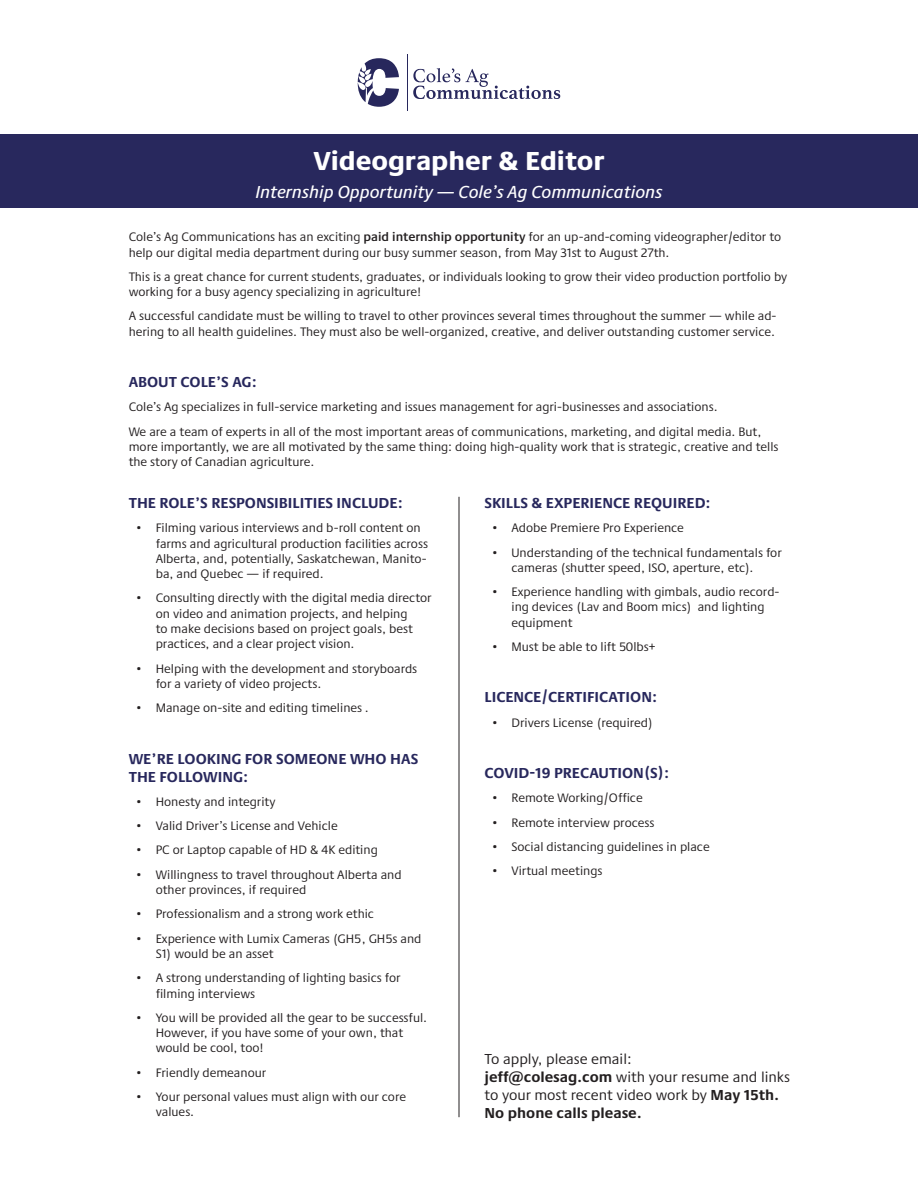
<style>
.page{position:relative;width:918px;height:1188px;background:#fff}
.page>*{position:absolute;margin:0;border:0;box-sizing:border-box;transform-origin:0 0}
.t1{font:800 27px "Praxis Next";color:#fff}
.t2{font:italic 500 18px "Praxis Next";color:#fff}
.t3{font:700 15px/18px "Praxis Next";color:#28285d}
.t4{font:15px/18px "Praxis Next";color:#231f20}
.t5{font:12.75px/15.3px "Praxis Next";color:#231f20}
.s1{font-weight:600}
.s2{font-weight:700}
</style>
<div class="page">
<div style="left:0;top:134px;width:918px;height:74px;background:#28285d"></div>
<svg style="left:358px;top:58px;width:41px;height:49px"></svg>
<hr style="left:407px;top:54px;width:1px;height:57px;background:#27275c">
<svg style="left:413px;top:68px;width:147px;height:31px"></svg>
<hr style="left:459px;top:497px;width:1px;height:620px;background:#231f20">
<h1 class="t1" style="left:313px;top:139px;width:293px">Videographer &amp; Editor</h1>
<h2 class="t2" style="left:255px;top:178px;width:409px">Internship Opportunity — Cole’s Ag Communications</h2>
<p class="t5" style="left:129px;top:229px;width:654px">Cole’s Ag Communications has an exciting <span class="s1">paid internship opportunity</span> for an up-and-coming videographer/editor to help our digital media department during our busy summer season, from May 31st to August 27th.</p>
<p class="t5" style="left:129px;top:269px;width:660px">This is a great chance for current students, graduates, or individuals looking to grow their video production portfolio by working for a busy agency specializing in agriculture!</p>
<p class="t5" style="left:129px;top:308px;width:649px">A successful candidate must be willing to travel to other provinces several times throughout the summer — while ad&shy;hering to all health guidelines. They must also be well-organized, creative, and deliver outstanding customer service.</p>
<p class="t3" style="left:129px;top:372px;width:130px">ABOUT COLE’S AG:</p>
<p class="t5" style="left:129px;top:395px;width:634px;line-height:24.3px">Cole’s Ag specializes in full-service marketing and issues management for agri-businesses and associations.<br>We are a team of experts in all of the most important areas of communications, marketing, and digital media. But,</p>
<p class="t5" style="left:129px;top:439px;width:651px">more importantly, we are all motivated by the same thing: doing high-quality work that is strategic, creative and tells the story of Canadian agriculture.</p>
<p class="t3" style="left:129px;top:493px;width:276px">THE ROLE’S RESPONSIBILITIES INCLUDE:</p>
<p class="t5" style="left:156px;top:520px;width:274px;text-indent:-19px">• Filming various interviews and b-roll content on farms and agricultural production facilities across Alberta, and, potentially, Saskatchewan, Manito&shy;ba, and Quebec — if required.</p>
<p class="t5" style="left:156px;top:590px;width:277px;text-indent:-19px">• Consulting directly with the digital media director on video and animation projects, and helping<br>to make decisions based on project goals, best practices, and a clear project vision.</p>
<p class="t5" style="left:156px;top:660px;width:263px;text-indent:-19px">• Helping with the development and storyboards for a variety of video projects.</p>
<p class="t5" style="left:136px;top:700px;width:234px">• Manage on-site and editing timelines .</p>
<p class="t3" style="left:129px;top:749px;width:291px">WE’RE LOOKING FOR SOMEONE WHO HAS<br>THE FOLLOWING:</p>
<p class="t5" style="left:136px;top:794px;width:141px">• Honesty and integrity</p>
<p class="t5" style="left:136px;top:818px;width:203px">• Valid Driver’s License and Vehicle</p>
<p class="t5" style="left:136px;top:842px;width:243px">• PC or Laptop capable of HD &amp; 4K editing</p>
<p class="t5" style="left:156px;top:866px;width:247px;text-indent:-19px">• Willingness to travel throughout Alberta and other provinces, if required</p>
<p class="t5" style="left:136px;top:906px;width:239px">• Professionalism and a strong work ethic</p>
<p class="t5" style="left:156px;top:930px;width:267px;text-indent:-19px">• Experience with Lumix Cameras (GH5, GH5s and<br>S1) would be an asset</p>
<p class="t5" style="left:156px;top:970px;width:246px;text-indent:-19px">• A strong understanding of lighting basics for filming interviews</p>
<p class="t5" style="left:156px;top:1010px;width:273px;text-indent:-19px">• You will be provided all the gear to be successful.<br>However, if you have some of your own, that would be cool, too!</p>
<p class="t5" style="left:136px;top:1064px;width:132px">• Friendly demeanour</p>
<p class="t5" style="left:156px;top:1089px;width:252px;text-indent:-19px">• Your personal values must align with our core values.</p>
<p class="t3" style="left:484px;top:493px;width:228px">SKILLS &amp; EXPERIENCE REQUIRED:</p>
<p class="t5" style="left:492px;top:520px;width:193px">• Adobe Premiere Pro Experience</p>
<p class="t5" style="left:511px;top:544px;width:272px;text-indent:-19px">• Understanding of the technical fundamentals for cameras (shutter speed, ISO, aperture, etc).</p>
<p class="t5" style="left:511px;top:584px;width:270px;text-indent:-19px">• Experience handling with gimbals, audio record&shy;ing devices (Lav and Boom mics) and lighting equipment</p>
<p class="t5" style="left:492px;top:639px;width:165px">• Must be able to lift 50lbs+</p>
<p class="t3" style="left:484px;top:688px;width:174px">LICENCE/CERTIFICATION:</p>
<p class="t5" style="left:492px;top:714px;width:163px">• Drivers License (required)</p>
<p class="t3" style="left:484px;top:763px;width:186px">COVID-19 PRECAUTION(S):</p>
<p class="t5" style="left:492px;top:790px;width:152px">• Remote Working/Office</p>
<p class="t5" style="left:492px;top:814px;width:164px">• Remote interview process</p>
<p class="t5" style="left:492px;top:839px;width:219px">• Social distancing guidelines in place</p>
<p class="t5" style="left:492px;top:863px;width:112px">• Virtual meetings</p>
<p class="t4" style="left:484px;top:1049px;width:307px">To apply, please email:<br><span class="s2">jeff@colesag.com</span> with your resume and links to your most recent video work by <span class="s2">May 15th.<br>No phone calls please.</span></p>
</div>
